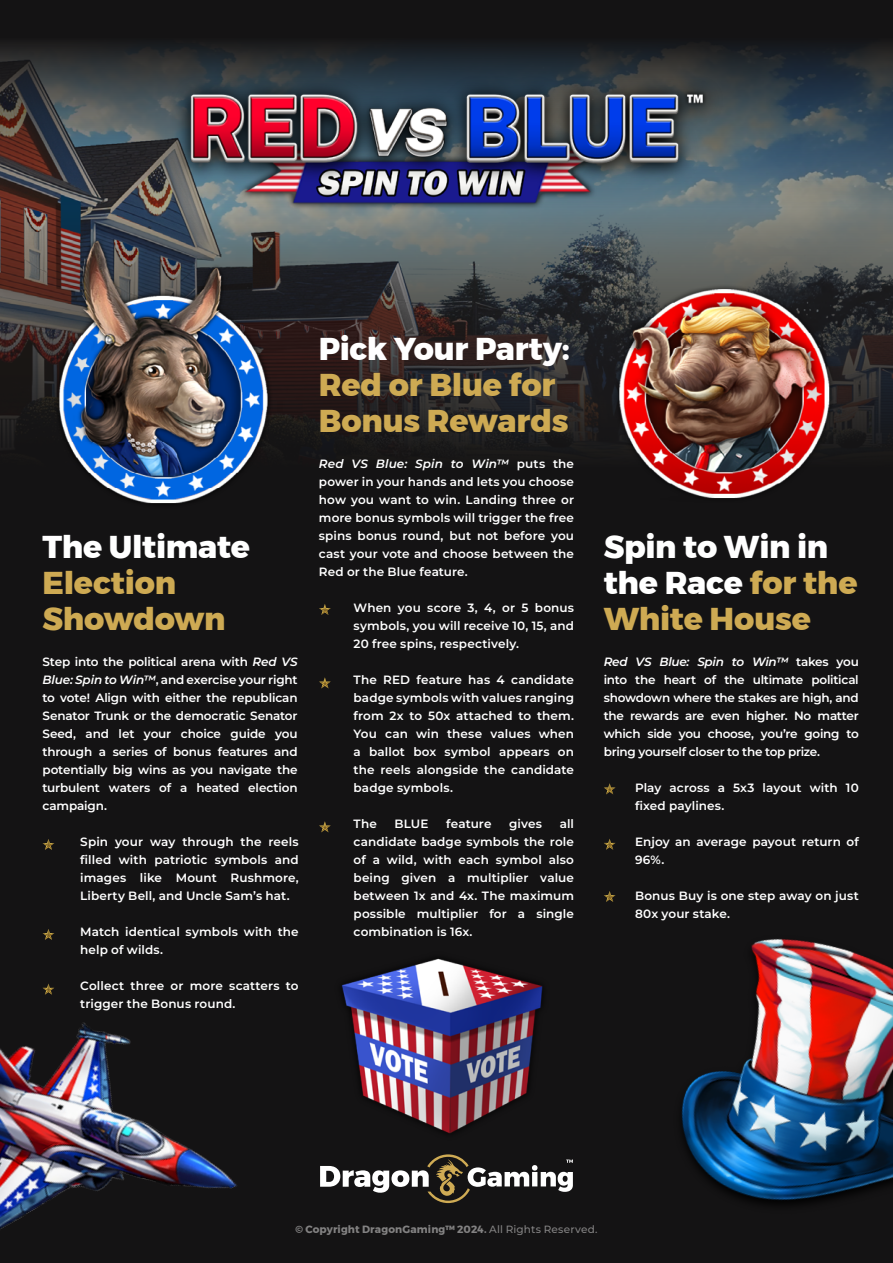
<style>
.page{position:relative;width:893px;height:1263px;background:#141314}
.page>*{position:absolute;margin:0;border:0;box-sizing:border-box;transform-origin:0 0}
.t1{font:800 31.5px/36px "Montserrat";letter-spacing:-.01em;color:#fff}
.t2{font:800 31.5px/36px "Montserrat";letter-spacing:-.01em;color:#ceaa53}
.t3{font:600 12px/18px "Montserrat";letter-spacing:.01em;color:#fff;text-align:justify}
.t4{font:700 10.5px "Montserrat";letter-spacing:.01em;color:#b3b2b2}
.s1{font-style:italic}
.s2{color:#ceaa53}
.s3{font-weight:500}
</style>
<div class="page">
<svg style="left:0;top:234px;width:893px;height:215px"></svg>
<svg style="left:0;top:44px;width:893px;height:190px"></svg>
<img style="left:147px;top:65px;width:599px;height:162px">
<svg style="left:320px;top:1154px;width:253px;height:49px"></svg>
<svg style="left:43px;top:839px;width:11px;height:11px"></svg>
<img style="left:42px;top:228px;width:241px;height:276px">
<img style="left:605px;top:273px;width:240px;height:225px">
<img style="left:342px;top:959px;width:201px;height:175px">
<svg style="left:319px;top:604px;width:12px;height:11px"></svg>
<svg style="left:319px;top:677px;width:12px;height:11px"></svg>
<svg style="left:319px;top:821px;width:12px;height:11px"></svg>
<svg style="left:604px;top:783px;width:12px;height:11px"></svg>
<svg style="left:604px;top:839px;width:12px;height:10px"></svg>
<svg style="left:604px;top:891px;width:12px;height:11px"></svg>
<img style="left:682px;top:939px;width:211px;height:265px">
<img style="left:0;top:930px;width:237px;height:299px">
<h1 class="t1" style="left:43px;top:529px;width:209px">The Ultimate</h1>
<h1 class="t2" style="left:43px;top:565px;width:184px">Election<br>Showdown</h1>
<p class="t3" style="left:43px;top:652px;width:257px">Step into the political arena with <span class="s1">Red VS Blue: Spin to Win™</span>, and exercise your right to vote! Align with either the republican Senator Trunk or the democratic Senator Seed, and let your choice guide you through a series of bonus features and potentially big wins as you navigate the turbulent waters of a heated election campaign.</p>
<p class="t3" style="left:80px;top:832px;width:220px">Spin your way through the reels filled with patriotic symbols and images like Mount Rushmore, Liberty Bell, and Uncle Sam’s hat.</p>
<p class="t3" style="left:80px;top:922px;width:220px">Match identical symbols with the help of wilds.</p>
<p class="t3" style="left:80px;top:976px;width:220px">Collect three or more scatters to trigger the Bonus round.</p>
<h1 class="t1" style="left:319px;top:331px;width:252px">Pick Your Party:</h1>
<h1 class="t2" style="left:319px;top:367px;width:251px">Red or Blue for<br>Bonus Rewards</h1>
<p class="t3" style="left:319px;top:454px;width:257px"><span class="s1">Red VS Blue: Spin to Win™</span> puts the power in your hands and lets you choose how you want to win. Landing three or more bonus symbols will trigger the free spins bonus round, but not before you cast your vote and choose between the Red or the Blue feature.</p>
<p class="t3" style="left:354px;top:598px;width:222px">When you score 3, 4, or 5 bonus symbols, you will receive 10, 15, and 20 free spins, respectively.</p>
<p class="t3" style="left:354px;top:670px;width:222px">The RED feature has 4 candidate badge symbols with values ranging from 2x to 50x attached to them.<br>You can win these values when a ballot box symbol appears on the reels alongside the candidate badge symbols.</p>
<p class="t3" style="left:354px;top:814px;width:25px">The</p>
<p class="t3" style="left:394px;top:814px;width:36px">BLUE</p>
<p class="t3" style="left:446px;top:814px;width:47px">feature</p>
<p class="t3" style="left:509px;top:814px;width:34px">gives</p>
<p class="t3" style="left:354px;top:814px;width:222px;text-indent:206px">all candidate badge symbols the role of a wild, with each symbol also being given a multiplier value between 1x and 4x. The maximum possible multiplier for a single combination is 16x.</p>
<h1 class="t1" style="left:604px;top:529px;width:255px">Spin to Win in the Race <span class="s2">for the<br>White House</span></h1>
<p class="t3" style="left:604px;top:652px;width:257px"><span class="s1">Red VS Blue: Spin to Win™</span> takes you into the heart of the ultimate political showdown where the stakes are high, and the rewards are even higher. No matter which side you choose, you’re going to bring yourself closer to the top prize.</p>
<p class="t3" style="left:635px;top:778px;width:225px">Play across a 5x3 layout with 10 fixed paylines.</p>
<p class="t3" style="left:635px;top:832px;width:225px">Enjoy an average payout return of<br>96%.</p>
<p class="t3" style="left:635px;top:886px;width:225px">Bonus Buy is one step away on just<br>80x your stake.</p>
<p class="t4" style="left:295px;top:1221px;width:304px">© Copyright DragonGaming™ 2024. <span class="s3">All Rights Reserved.</span></p>
</div>
